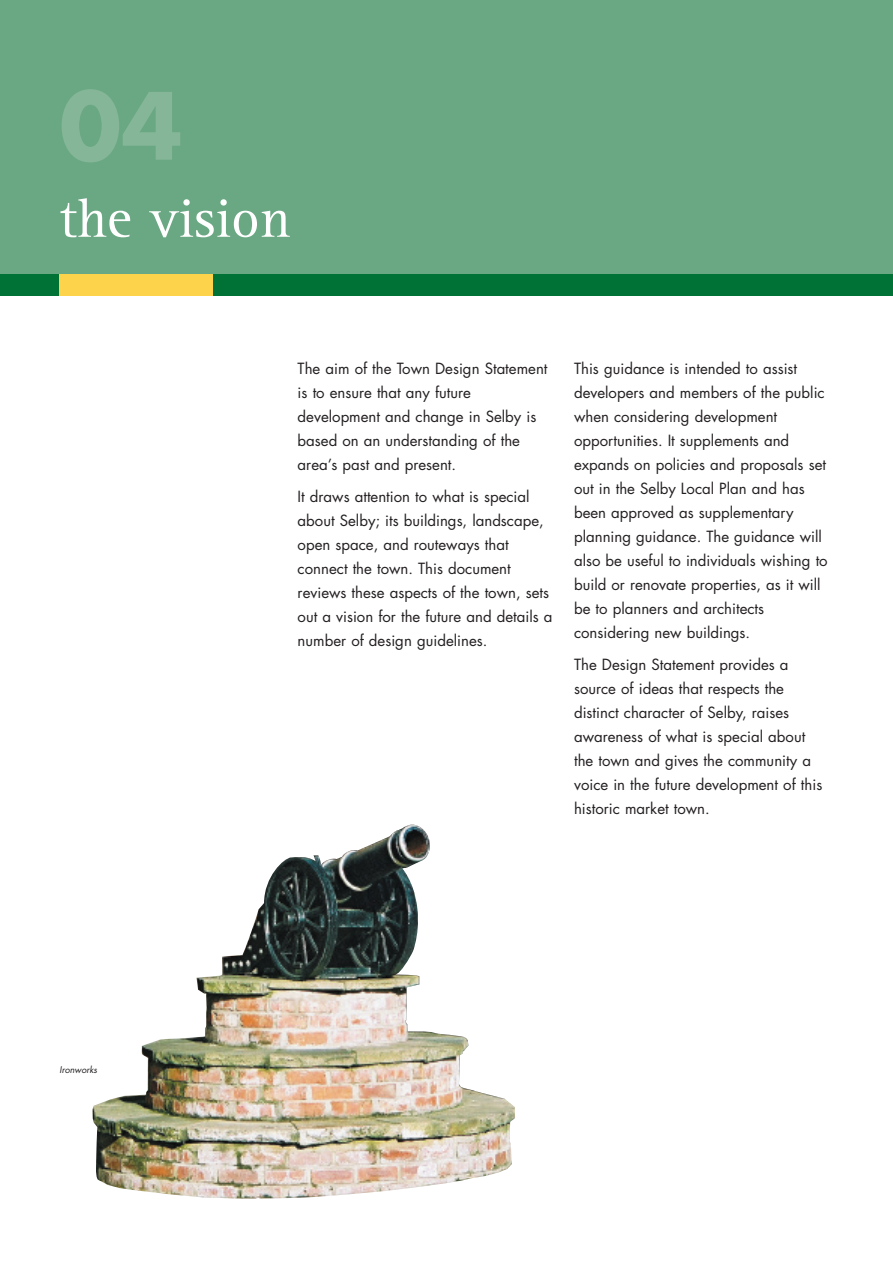
<style>
.page{position:relative;width:893px;height:1263px;background:#fff}
.page>*{position:absolute;margin:0;border:0;box-sizing:border-box;transform-origin:0 0}
.t1{font:700 90px "Futura";color:#84b697}
.t2{font:55.5px "Rotis Serif";color:#fff}
.t3{font:15px/24px "Futura";color:#231f20}
.t4{font:italic 9px "Futura";color:#231f20}
</style>
<div class="page">
<div style="left:0;top:0;width:893px;height:275px;background:#6aa883"></div>
<div style="left:0;top:275px;width:893px;height:21px;background:#007236"></div>
<div style="left:60px;top:275px;width:153px;height:21px;background:#fed34c"></div>
<img style="left:92px;top:824px;width:423px;height:374px">
<h1 class="t1" style="left:60px;top:85px;width:125px">04</h1>
<h2 class="t2" style="left:60px;top:200px;width:233px">the vision</h2>
<p class="t3" style="left:298px;top:358px;width:251px">The aim of the Town Design Statement is to ensure that any future development and change in Selby is based on an understanding of the area’s past and present.</p>
<p class="t3" style="left:298px;top:486px;width:256px">It draws attention to what is special about Selby; its buildings, landscape, open space, and routeways that connect the town. This document reviews these aspects of the town, sets out a vision for the future and details a number of design guidelines.</p>
<p class="t3" style="left:574px;top:358px;width:255px">This guidance is intended to assist developers and members of the public when considering development opportunities. It supplements and expands on policies and proposals set out in the Selby Local Plan and has been approved as supplementary planning guidance. The guidance will also be useful to individuals wishing to build or renovate properties, as it will be to planners and architects considering new buildings.</p>
<p class="t3" style="left:574px;top:654px;width:250px">The Design Statement provides a source of ideas that respects the distinct character of Selby, raises awareness of what is special about the town and gives the community a voice in the future development of this historic market town.</p>
<p class="t4" style="left:60px;top:1065px;width:39px">Ironworks</p>
</div>
